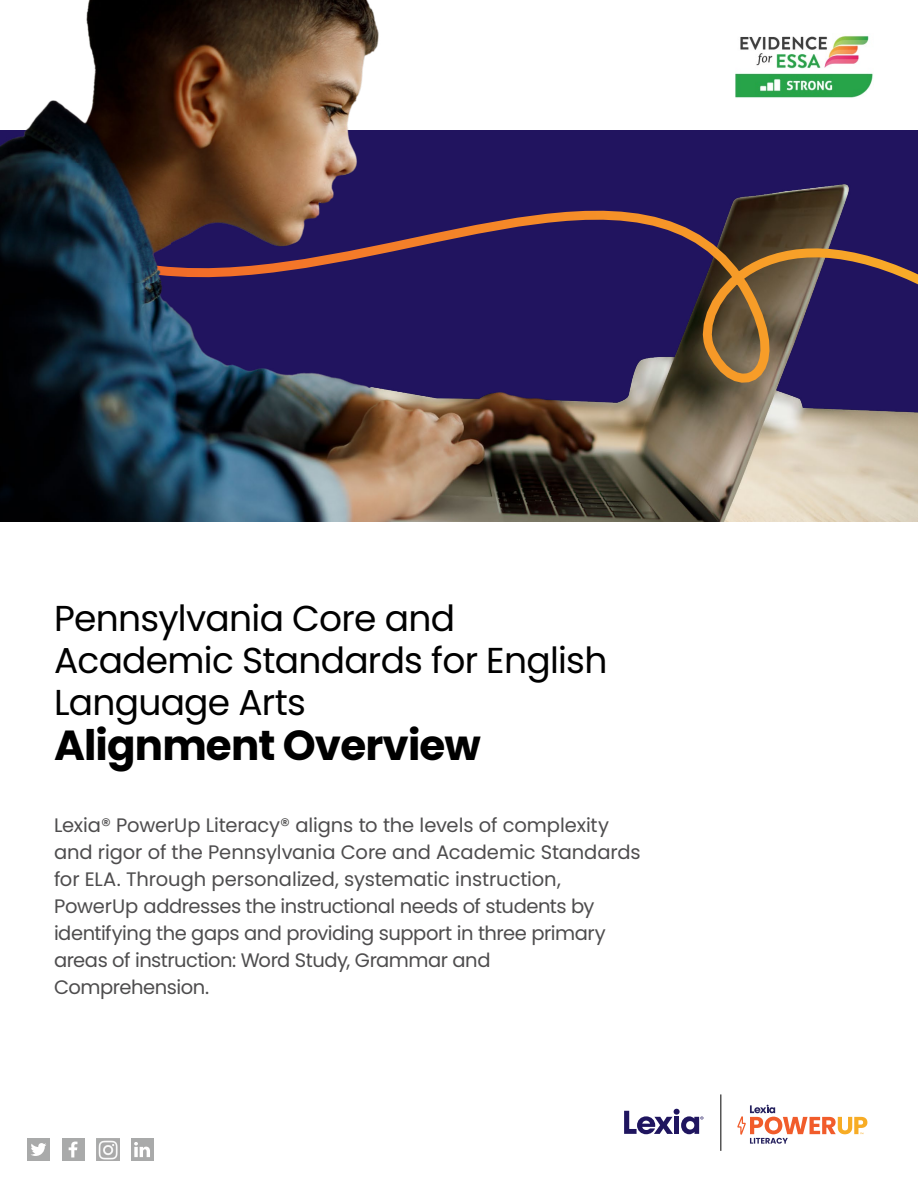
<style>
.page{position:relative;width:918px;height:1188px;background:#fff}
.page>*{position:absolute;margin:0;border:0;box-sizing:border-box;transform-origin:0 0}
.t1{font:700 42px "Poppins";letter-spacing:-.02em;color:#000}
.t2{font:36px/42px "Poppins";letter-spacing:-.02em;color:#000}
.t3{font:19.5px/27px "Poppins";letter-spacing:-.02em;color:#4e4d4e}
</style>
<div class="page">
<div style="left:27px;top:1138px;width:23px;height:23px;background:#a9aaaa"></div>
<svg style="left:31px;top:1143px;width:15px;height:13px"></svg>
<div style="left:62px;top:1138px;width:22px;height:23px;background:#a9aaaa"></div>
<svg style="left:69px;top:1142px;width:8px;height:15px"></svg>
<img style="left:96px;top:1138px;width:23px;height:23px">
<div style="left:131px;top:1138px;width:23px;height:23px;background:#a9aaaa"></div>
<svg style="left:134px;top:1142px;width:16px;height:15px"></svg>
<hr style="left:721px;top:1094px;width:1px;height:57px;background:#000">
<svg style="left:624px;top:1109px;width:79px;height:25px"></svg>
<svg style="left:737px;top:1105px;width:130px;height:39px"></svg>
<img style="left:0;top:0;width:918px;height:522px">
<svg style="left:0;top:119px;width:918px;height:286px"></svg>
<img style="left:0;top:164px;width:171px;height:119px">
<h2 class="t2" style="left:54px;top:597px;width:555px">Pennsylvania Core and<br>Academic Standards for English<br>Language Arts</h2>
<h1 class="t1" style="left:54px;top:721px;width:428px">Alignment Overview</h1>
<p class="t3" style="left:54px;top:812px;width:588px">Lexia® PowerUp Literacy® aligns to the levels of complexity and rigor of the Pennsylvania Core and Academic Standards for ELA. Through personalized, systematic instruction, PowerUp addresses the instructional needs of students by identifying the gaps and providing support in three primary areas of instruction: Word Study, Grammar and Comprehension.</p>
</div>
